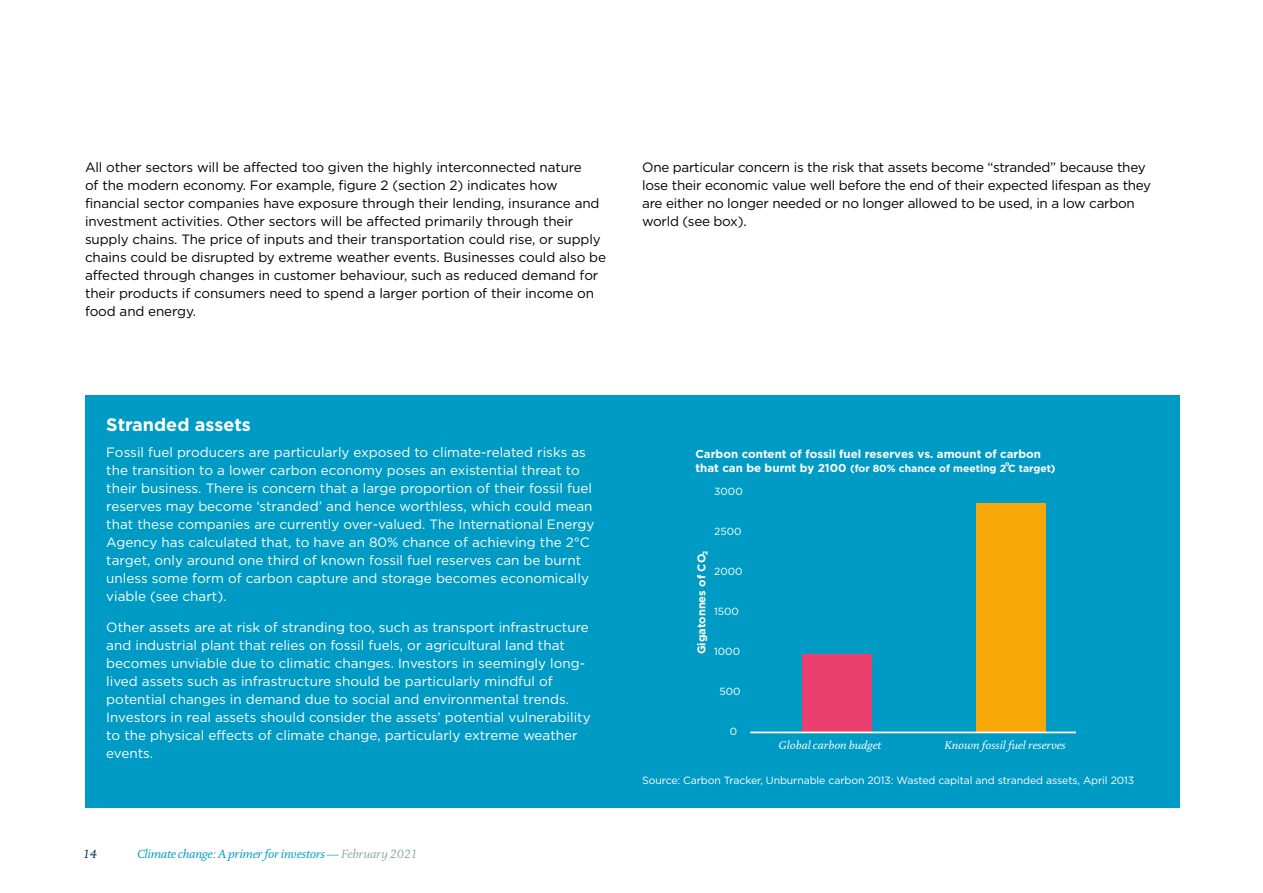
<style>
.page{position:relative;width:1263px;height:893px;background:#fff}
.page>*{position:absolute;margin:0;border:0;box-sizing:border-box;transform-origin:0 0}
.t1{font:700 18px "Gotham";color:#fff}
.t2{font:13.5px/18px "Gotham";color:#fff}
.t3{font:13.5px/18px "Gotham";letter-spacing:-.01em;color:#000}
.t4{font:italic 12px "DTL Documenta TOT";letter-spacing:-.02em;color:#009bc5}
.t5{font:italic 12px "DTL Documenta TOT";color:#002d5a}
.t6{font:700 11.55px "Gotham";color:#fff}
.t7{font:italic 11.25px "DTL Documenta TOT";color:#fff}
.t8{font:700 11.25px "Gotham";color:#fff}
.t9{font:10.5px "Gotham";letter-spacing:-.01em;color:#fff}
.t10{font:700 10.35px "Gotham";color:#fff}
.t11{font:10.35px "Gotham";color:#fff}
.t12{font:700 6.9px "Gotham";color:#fff}
.s1{color:#8ea9ae}
.s2{font-size:11.55px}
</style>
<div class="page">
<div style="left:85px;top:395px;width:1094px;height:413px;background:#009bc5"></div>
<div style="left:802px;top:654px;width:70px;height:78px;background:#e94070"></div>
<div style="left:976px;top:503px;width:70px;height:229px;background:#f7a707"></div>
<hr style="left:750px;top:732px;width:326px;height:1px;background:#fff">
<p class="t3" style="left:85px;top:158px;width:523px">All other sectors will be affected too given the highly interconnected nature<br>of the modern economy. For example, figure 2 (section 2) indicates how financial sector companies have exposure through their lending, insurance and investment activities. Other sectors will be affected primarily through their supply chains. The price of inputs and their transportation could rise, or supply chains could be disrupted by extreme weather events. Businesses could also be affected through changes in customer behaviour, such as reduced demand for their products if consumers need to spend a larger portion of their income on food and energy.</p>
<p class="t3" style="left:642px;top:158px;width:511px">One particular concern is the risk that assets become “stranded” because they lose their economic value well before the end of their expected lifespan as they are either no longer needed or no longer allowed to be used, in a low carbon world (see box).</p>
<h1 class="t1" style="left:106px;top:412px;width:146px">Stranded assets</h1>
<p class="t2" style="left:106px;top:443px;width:490px">Fossil fuel producers are particularly exposed to climate-related risks as the transition to a lower carbon economy poses an existential threat to their business. There is concern that a large proportion of their fossil fuel reserves may become ‘stranded’ and hence worthless, which could mean that these companies are currently over-valued. The International Energy Agency has calculated that, to have an 80% chance of achieving the 2°C target, only around one third of known fossil fuel reserves can be burnt unless some form of carbon capture and storage becomes economically viable (see chart).</p>
<p class="t2" style="left:106px;top:618px;width:486px">Other assets are at risk of stranding too, such as transport infrastructure and industrial plant that relies on fossil fuels, or agricultural land that becomes unviable due to climatic changes. Investors in seemingly long&shy;lived assets such as infrastructure should be particularly mindful of potential changes in demand due to social and environmental trends.<br>Investors in real assets should consider the assets’ potential vulnerability to the physical effects of climate change, particularly extreme weather events.</p>
<p class="t5" style="left:83px;top:847px;width:16px">14</p>
<p class="t4" style="left:137px;top:847px;width:282px">Climate change: A primer for investors — <span class="s1">February 2021</span></p>
<p class="t6" style="left:695px;top:446px;width:347px">Carbon content of fossil fuel reserves vs. amount of carbon</p>
<p class="t10" style="left:695px;top:461px;width:362px"><span class="s2">that can be burnt by 2100</span> (for 80% chance of meeting 2 C target)</p>
<p class="t12" style="left:1005px;top:459px;width:6px">o</p>
<p class="t11" style="left:714px;top:485px;width:30px">3000</p>
<p class="t11" style="left:714px;top:525px;width:29px">2500</p>
<p class="t8" style="left:694px;top:654px;width:102px;rotate:-90deg">Gigatonnes of CO</p>
<p class="t11" style="left:714px;top:565px;width:30px">2000</p>
<p class="t11" style="left:714px;top:605px;width:26px">1500</p>
<p class="t11" style="left:714px;top:645px;width:27px">1000</p>
<p class="t11" style="left:719px;top:685px;width:23px">500</p>
<p class="t11" style="left:730px;top:725px;width:9px">0</p>
<p class="t7" style="left:778px;top:738px;width:104px">Global carbon budget</p>
<p class="t7" style="left:944px;top:738px;width:123px">Known fossil fuel reserves</p>
<p class="t9" style="left:642px;top:773px;width:494px">Source: Carbon Tracker, Unburnable carbon 2013: Wasted capital and stranded assets, April 2013</p>
</div>
